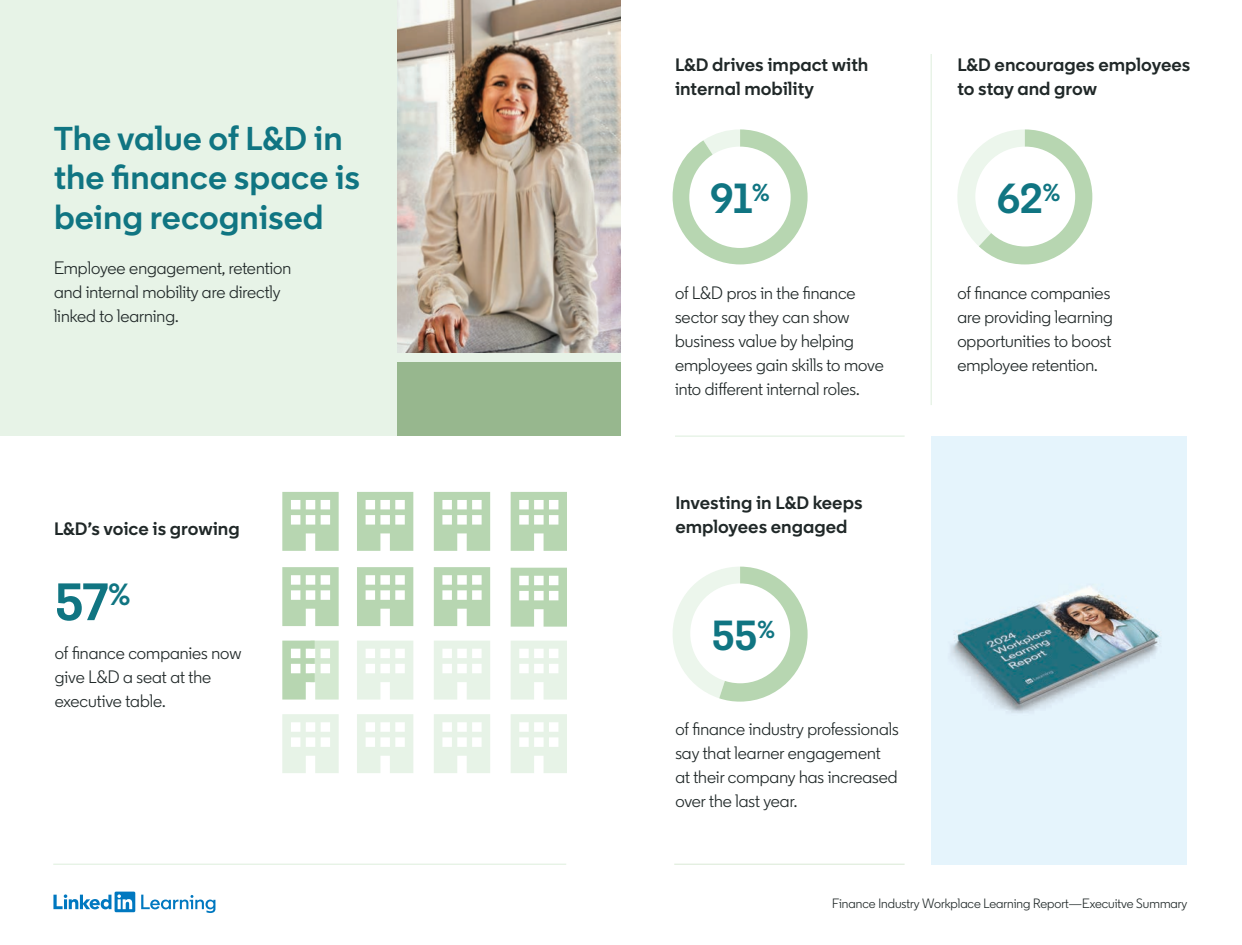
<style>
.page{position:relative;width:1242px;height:945px;background:#fff}
.page>*{position:absolute;margin:0;border:0;box-sizing:border-box;transform-origin:0 0}
.t1{font:700 52.5px "Community Pro";color:#107582}
.t2{font:700 42px "Community Pro";color:#107582}
.t3{font:700 33px/39.6px "Community Pro";color:#107582}
.t4{font:18px/24px "Community";color:#202828}
.t5{font:700 18px/24px "Community Pro";color:#202828}
.t6{font:13.5px "Community";color:#202828}
</style>
<div class="page">
<svg style="left:957px;top:129px;width:135px;height:135px"></svg>
<svg style="left:673px;top:129px;width:135px;height:135px"></svg>
<div style="left:689px;top:147px;width:102px;height:101px;background:#fff;border-radius:50%"></div>
<div style="left:0;top:0;width:621px;height:436px;background:#e7f3e7"></div>
<hr style="left:53px;top:864px;width:513px;height:1px;background:#ddeedc">
<hr style="left:674px;top:864px;width:231px;height:1px;background:#d9e9d5">
<svg style="left:53px;top:892px;width:162px;height:21px"></svg>
<div style="left:397px;top:362px;width:224px;height:74px;background:#97b78e"></div>
<img style="left:397px;top:0;width:224px;height:353px">
<svg style="left:357px;top:492px;width:56px;height:59px"></svg>
<svg style="left:282px;top:492px;width:57px;height:59px"></svg>
<svg style="left:357px;top:567px;width:56px;height:59px"></svg>
<svg style="left:282px;top:567px;width:57px;height:59px"></svg>
<svg style="left:357px;top:641px;width:56px;height:59px"></svg>
<svg style="left:511px;top:568px;width:56px;height:59px"></svg>
<svg style="left:357px;top:714px;width:56px;height:59px"></svg>
<svg style="left:282px;top:714px;width:57px;height:59px"></svg>
<svg style="left:434px;top:492px;width:56px;height:59px"></svg>
<svg style="left:434px;top:567px;width:56px;height:59px"></svg>
<svg style="left:434px;top:641px;width:56px;height:59px"></svg>
<svg style="left:434px;top:714px;width:56px;height:59px"></svg>
<svg style="left:511px;top:492px;width:56px;height:59px"></svg>
<svg style="left:511px;top:641px;width:56px;height:59px"></svg>
<svg style="left:511px;top:714px;width:56px;height:59px"></svg>
<hr style="left:675px;top:436px;width:230px;height:1px;background:#ddeedc">
<hr style="left:931px;top:54px;width:1px;height:351px;background:#ddeedc">
<div style="left:975px;top:147px;width:100px;height:99px;background:#fff;border-radius:50%"></div>
<div style="left:931px;top:436px;width:256px;height:429px;background:#e5f4fc"></div>
<img style="left:950px;top:586px;width:211px;height:127px">
<svg style="left:673px;top:567px;width:135px;height:135px"></svg>
<div style="left:690px;top:583px;width:100px;height:100px;background:#fff;border-radius:50%"></div>
<svg style="left:282px;top:641px;width:57px;height:59px"></svg>
<h3 class="t3" style="left:54px;top:118px;width:308px">The value of L&amp;D in the finance space is being recognised</h3>
<p class="t4" style="left:54px;top:256px;width:239px">Employee engagement, retention and internal mobility are directly linked to learning.</p>
<p class="t5" style="left:54px;top:516px;width:187px">L&amp;D’s voice is growing</p>
<h1 class="t1" style="left:55px;top:569px;width:77px">57<sup>%</sup></h1>
<p class="t4" style="left:55px;top:641px;width:188px">of finance companies now give L&amp;D a seat at the executive table.</p>
<p class="t5" style="left:675px;top:53px;width:195px">L&amp;D drives impact with internal mobility</p>
<p class="t5" style="left:957px;top:53px;width:235px">L&amp;D encourages employees to stay and grow</p>
<h2 class="t2" style="left:710px;top:172px;width:61px">91<sup>%</sup></h2>
<h2 class="t2" style="left:997px;top:172px;width:65px">62<sup>%</sup></h2>
<p class="t4" style="left:675px;top:281px;width:210px">of L&amp;D pros in the finance sector say they can show business value by helping employees gain skills to move into different internal roles.</p>
<p class="t5" style="left:675px;top:491px;width:189px">Investing in L&amp;D keeps employees engaged</p>
<h2 class="t2" style="left:712px;top:609px;width:65px">55<sup>%</sup></h2>
<p class="t4" style="left:675px;top:717px;width:225px">of finance industry professionals say that learner engagement at their company has increased over the last year.</p>
<p class="t4" style="left:957px;top:281px;width:157px">of finance companies are providing learning opportunities to boost employee retention.</p>
<p class="t6" style="left:832px;top:895px;width:357px">Finance Industry Workplace Learning Report—Execuitve Summary</p>
</div>
